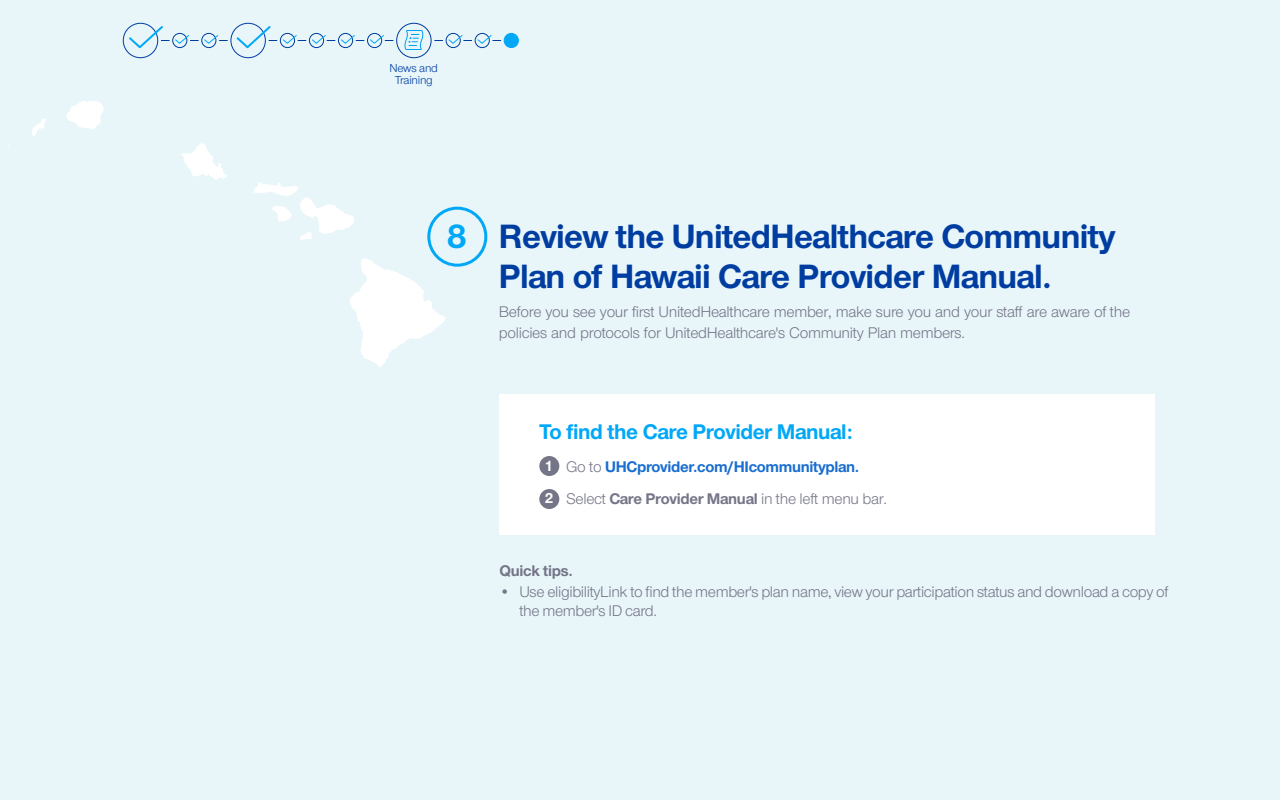
<style>
.page{position:relative;width:1280px;height:800px;background:#e8f6fa}
.page>*{position:absolute;margin:0;border:0;box-sizing:border-box;transform-origin:0 0}
.t1{font:700 35px/40px "UHC Sans";letter-spacing:-.02em;color:#003da1}
.t2{font:700 35px "UHC Sans";color:#00a8f7}
.t3{font:700 22px "UHC Sans";letter-spacing:-.02em;color:#00a8f7}
.t4{font:16px/20.9px "UHC Sans";letter-spacing:-.02em;color:#757588}
.t5{font:700 16px/31.6px "UHC Sans";letter-spacing:-.02em;color:#196ecf}
.t6{font:700 16px "UHC Sans";letter-spacing:-.02em;color:#757588}
.t7{font:12px/12px "UHC Sans";letter-spacing:-.02em;color:#003da1;text-align:center}
.s1{font-size:15px;color:#fff}
.s2{font-weight:400;color:#757588}
.s3{color:#757588}
</style>
<div class="page">
<div style="left:427px;top:207px;width:60px;height:60px;border:3px solid #00a8f7;border-radius:50%"></div>
<div style="left:499px;top:394px;width:656px;height:141px;background:#fff"></div>
<div style="left:539px;top:456px;width:20px;height:20px;background:#757588;border-radius:50%"></div>
<div style="left:539px;top:489px;width:20px;height:20px;background:#757588;border-radius:50%"></div>
<svg style="left:8px;top:101px;width:437px;height:266px"></svg>
<hr style="left:145px;top:40px;width:366px;height:1px;background:#003da1">
<svg style="left:393px;top:20px;width:41px;height:41px"></svg>
<div style="left:396px;top:23px;width:36px;height:35px;border:1px solid #003da1;border-radius:50%"></div>
<svg style="left:404px;top:29px;width:20px;height:22px"></svg>
<svg style="left:120px;top:20px;width:41px;height:41px"></svg>
<div style="left:123px;top:23px;width:35px;height:35px;border:1px solid #003da1;border-radius:50%"></div>
<svg style="left:127px;top:24px;width:36px;height:26px"></svg>
<svg style="left:199px;top:30px;width:20px;height:21px"></svg>
<div style="left:201px;top:33px;width:15px;height:15px;border:1px solid #003da1;border-radius:50%"></div>
<svg style="left:203px;top:34px;width:16px;height:11px"></svg>
<svg style="left:277px;top:30px;width:21px;height:21px"></svg>
<div style="left:280px;top:33px;width:15px;height:15px;border:1px solid #003da1;border-radius:50%"></div>
<svg style="left:282px;top:34px;width:16px;height:11px"></svg>
<svg style="left:170px;top:30px;width:20px;height:21px"></svg>
<div style="left:172px;top:33px;width:15px;height:15px;border:1px solid #003da1;border-radius:50%"></div>
<svg style="left:174px;top:34px;width:16px;height:11px"></svg>
<div style="left:306px;top:30px;width:21px;height:21px;background:#e8f6fa;border-radius:50%"></div>
<div style="left:309px;top:33px;width:15px;height:15px;border:1px solid #003da1;border-radius:50%"></div>
<svg style="left:311px;top:34px;width:16px;height:11px"></svg>
<div style="left:335px;top:30px;width:21px;height:21px;background:#e8f6fa;border-radius:50%"></div>
<div style="left:338px;top:33px;width:15px;height:15px;border:1px solid #003da1;border-radius:50%"></div>
<svg style="left:340px;top:34px;width:16px;height:11px"></svg>
<svg style="left:501px;top:30px;width:21px;height:21px"></svg>
<div style="left:504px;top:33px;width:14px;height:15px;background:#00a8f7;border-radius:50%"></div>
<div style="left:504px;top:33px;width:15px;height:15px;border:1px solid #00a8f7;border-radius:50%"></div>
<div style="left:364px;top:30px;width:21px;height:21px;background:#e8f6fa;border-radius:50%"></div>
<div style="left:367px;top:33px;width:15px;height:15px;border:1px solid #003da1;border-radius:50%"></div>
<svg style="left:369px;top:34px;width:16px;height:11px"></svg>
<svg style="left:228px;top:20px;width:41px;height:41px"></svg>
<div style="left:230px;top:23px;width:36px;height:35px;border:1px solid #003da1;border-radius:50%"></div>
<svg style="left:235px;top:24px;width:36px;height:26px"></svg>
<svg style="left:443px;top:30px;width:20px;height:21px"></svg>
<div style="left:446px;top:33px;width:15px;height:15px;border:1px solid #003da1;border-radius:50%"></div>
<svg style="left:448px;top:34px;width:15px;height:11px"></svg>
<svg style="left:472px;top:30px;width:20px;height:21px"></svg>
<div style="left:475px;top:33px;width:15px;height:15px;border:1px solid #003da1;border-radius:50%"></div>
<svg style="left:477px;top:34px;width:16px;height:11px"></svg>
<p class="t7" style="left:389px;top:61px;width:50px">News and<br>Training</p>
<h1 class="t2" style="left:447px;top:213px;width:22px">8</h1>
<h1 class="t1" style="left:499px;top:215px;width:618px">Review the UnitedHealthcare Community<br>Plan of Hawaii Care Provider Manual.</h1>
<p class="t4" style="left:499px;top:301px;width:633px">Before you see your first UnitedHealthcare member, make sure you and your staff are aware of the policies and protocols for UnitedHealthcare's Community Plan members.</p>
<h2 class="t3" style="left:539px;top:417px;width:315px">To find the Care Provider Manual:</h2>
<p class="t5" style="left:545px;top:451px;width:344px"><span class="s1">1</span> <span class="s2">Go to</span> UHCprovider.com/HIcommunityplan.<br><span class="s1">2</span> <span class="s2">Select</span> <span class="s3">Care Provider Manual</span> <span class="s2">in the left menu bar.</span></p>
<p class="t6" style="left:499px;top:560px;width:75px">Quick tips.</p>
<p class="t4" style="left:519px;top:582px;width:651px;line-height:19.2px;text-indent:-20px">• Use eligibilityLink to find the member's plan name, view your participation status and download a copy of the member's ID card.</p>
</div>
